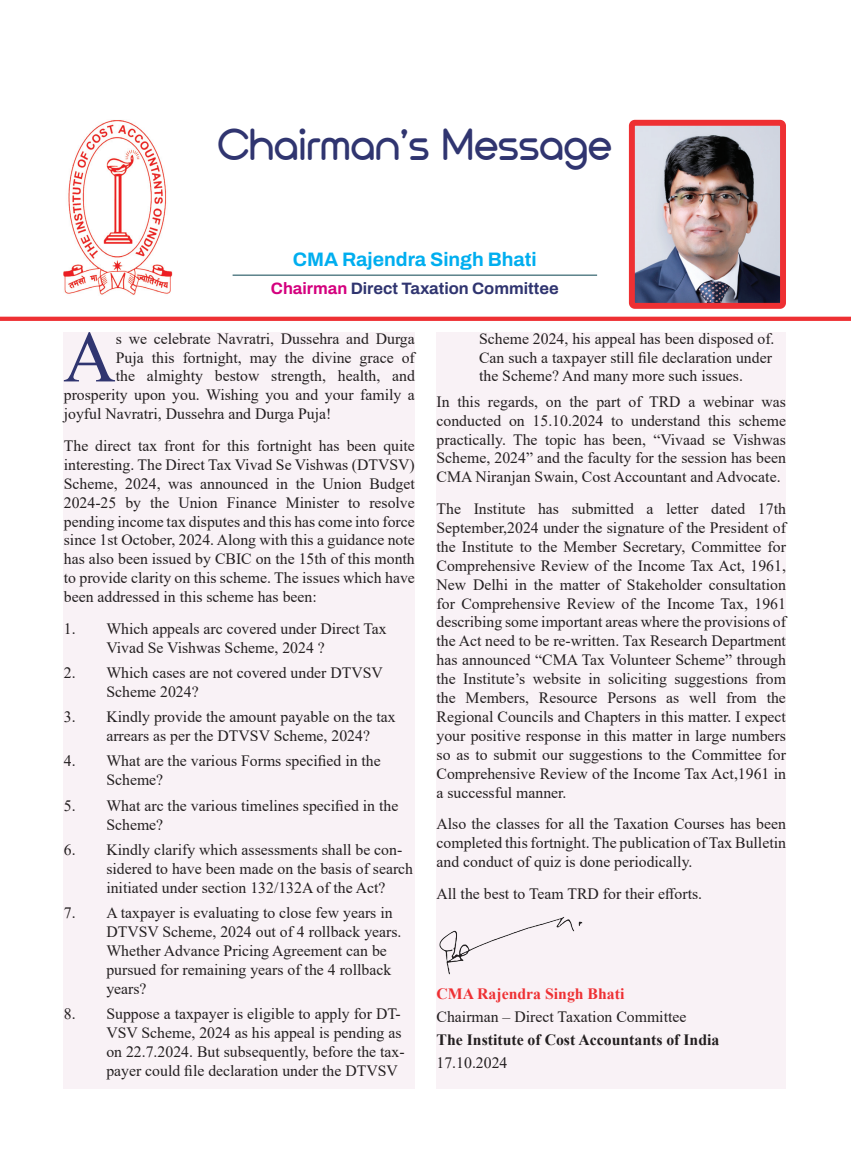
<style>
.page{position:relative;width:851px;height:1157px;background:#fff}
.page>*{position:absolute;margin:0;border:0;box-sizing:border-box;transform-origin:0 0}
.Body{font:72.9px "Times New Roman";color:#303570}
.t1{font:42px "Versatylo Rounded";color:#303570}
.Author_name{font:700 19.5px "Archivo";color:#00aeef}
.t2{font:700 16.5px "Archivo";color:#303570}
.Body-2{font:15.75px/18.9px "Times New Roman";color:#231f20;text-align:justify}
.Tab_Setting_1{font:15.75px/18.9px "Times New Roman";color:#231f20}
.Body_Bold{font:700 15.75px "Times New Roman";color:#231f20}
.Body_Bold-2{font:700 15.75px "Times New Roman";color:#ee3033}
.s1{color:#d4017e}
</style>
<div class="page">
<div style="left:436px;top:333px;width:349px;height:756px;background:#f9f2f6"></div>
<img style="left:439px;top:917px;width:144px;height:58px">
<svg style="left:0;top:317px;width:850px;height:4px;background:#ee3336"></svg>
<div style="left:64px;top:333px;width:351px;height:756px;background:#f9f2f6"></div>
<img style="left:635px;top:127px;width:143px;height:175px">
<div style="left:628px;top:120px;width:157px;height:189px;border:6px solid #ee3033;border-radius:3px"></div>
<hr style="left:232px;top:274px;width:365px;height:2px;background:#5c838b">
<img style="left:64px;top:120px;width:108px;height:175px">
<p class="t1" style="left:218px;top:122px;width:396px">Chairman’s Message</p>
<p class="Author_name" style="left:293px;top:245px;width:245px">CMA Rajendra Singh Bhati</p>
<p class="t2" style="left:271px;top:276px;width:289px"><span class="s1">Chairman</span> Direct Taxation Committee</p>
<p class="Body" style="left:63px;top:305px;width:54px">A</p>
<p class="Body-2" style="left:116px;top:328px;width:300px">s we celebrate Navratri, Dussehra and Durga</p>
<p class="Body-2" style="left:116px;top:347px;width:300px">Puja this fortnight, may the divine grace of</p>
<p class="Body-2" style="left:116px;top:366px;width:300px">the almighty bestow strength, health, and</p>
<p class="Body-2" style="left:64px;top:385px;width:352px">prosperity upon you. Wishing you and your family a</p>
<p class="Body-2" style="left:64px;top:404px;width:269px">joyful Navratri, Dussehra and Durga Puja!</p>
<p class="Body-2" style="left:64px;top:436px;width:352px">The direct tax front for this fortnight has been quite interesting. The Direct Tax Vivad Se Vishwas (DTVSV)<br>Scheme, 2024, was announced in the Union Budget 2024-25 by the Union Finance Minister to resolve pending income tax disputes and this has come into force since 1st October, 2024. Along with this a guidance note has also been issued by CBIC on the 15th of this month to provide clarity on this scheme. The issues which have been addressed in this scheme has been:</p>
<p class="Tab_Setting_1" style="left:106px;top:618px;width:282px;text-indent:-43px">1. Which appeals arc covered under Direct Tax<br>Vivad Se Vishwas Scheme, 2024 ?</p>
<p class="Tab_Setting_1" style="left:106px;top:663px;width:278px;text-indent:-43px">2. Which cases are not covered under DTVSV<br>Scheme 2024?</p>
<p class="Tab_Setting_1" style="left:106px;top:707px;width:291px;text-indent:-43px">3. Kindly provide the amount payable on the tax arrears as per the DTVSV Scheme, 2024?</p>
<p class="Tab_Setting_1" style="left:106px;top:751px;width:276px;text-indent:-43px">4. What are the various Forms specified in the<br>Scheme?</p>
<p class="Tab_Setting_1" style="left:106px;top:795px;width:293px;text-indent:-43px">5. What arc the various timelines specified in the<br>Scheme?</p>
<p class="Tab_Setting_1" style="left:106px;top:839px;width:308px;text-indent:-43px">6. Kindly clarify which assessments shall be con&shy;sidered to have been made on the basis of search initiated under section 132/132A of the Act?</p>
<p class="Tab_Setting_1" style="left:106px;top:902px;width:296px;text-indent:-43px">7. A taxpayer is evaluating to close few years in DTVSV Scheme, 2024 out of 4 rollback years.<br>Whether Advance Pricing Agreement can be pursued for remaining years of the 4 rollback years?</p>
<p class="Tab_Setting_1" style="left:106px;top:1003px;width:300px;text-indent:-43px">8. Suppose a taxpayer is eligible to apply for DT-VSV Scheme, 2024 as his appeal is pending as on 22.7.2024. But subsequently, before the tax&shy;payer could file declaration under the DTVSV</p>
<p class="Tab_Setting_1" style="left:479px;top:328px;width:297px">Scheme 2024, his appeal has been disposed of.<br>Can such a taxpayer still file declaration under the Scheme? And many more such issues.</p>
<p class="Body-2" style="left:436px;top:391px;width:351px">In this regards, on the part of TRD a webinar was conducted on 15.10.2024 to understand this scheme practically. The topic has been, “Vivaad se Vishwas Scheme, 2024” and the faculty for the session has been CMA Niranjan Swain, Cost Accountant and Advocate.</p>
<p class="Body-2" style="left:436px;top:499px;width:351px">The Institute has submitted a letter dated 17th September,2024 under the signature of the President of the Institute to the Member Secretary, Committee for Comprehensive Review of the Income Tax Act, 1961, New Delhi in the matter of Stakeholder consultation for Comprehensive Review of the Income Tax, 1961 describing some important areas where the provisions of the Act need to be re-written. Tax Research Department has announced “CMA Tax Volunteer Scheme” through the Institute’s website in soliciting suggestions from the Members, Resource Persons as well from the Regional Councils and Chapters in this matter. I expect your positive response in this matter in large numbers so as to submit our suggestions to the Committee for Comprehensive Review of the Income Tax Act,1961 in a successful manner.</p>
<p class="Body-2" style="left:436px;top:814px;width:351px">Also the classes for all the Taxation Courses has been completed this fortnight. The publication of Tax Bulletin and conduct of quiz is done periodically.</p>
<p class="Body-2" style="left:436px;top:883px;width:267px">All the best to Team TRD for their efforts.</p>
<p class="Body_Bold-2" style="left:436px;top:982px;width:189px">CMA Rajendra Singh Bhati</p>
<p class="Body-2" style="left:436px;top:1006px;width:251px">Chairman – Direct Taxation Committee</p>
<p class="Body_Bold" style="left:436px;top:1028px;width:284px">The Institute of Cost Accountants of India</p>
<p class="Body-2" style="left:436px;top:1053px;width:72px">17.10.2024</p>
</div>
